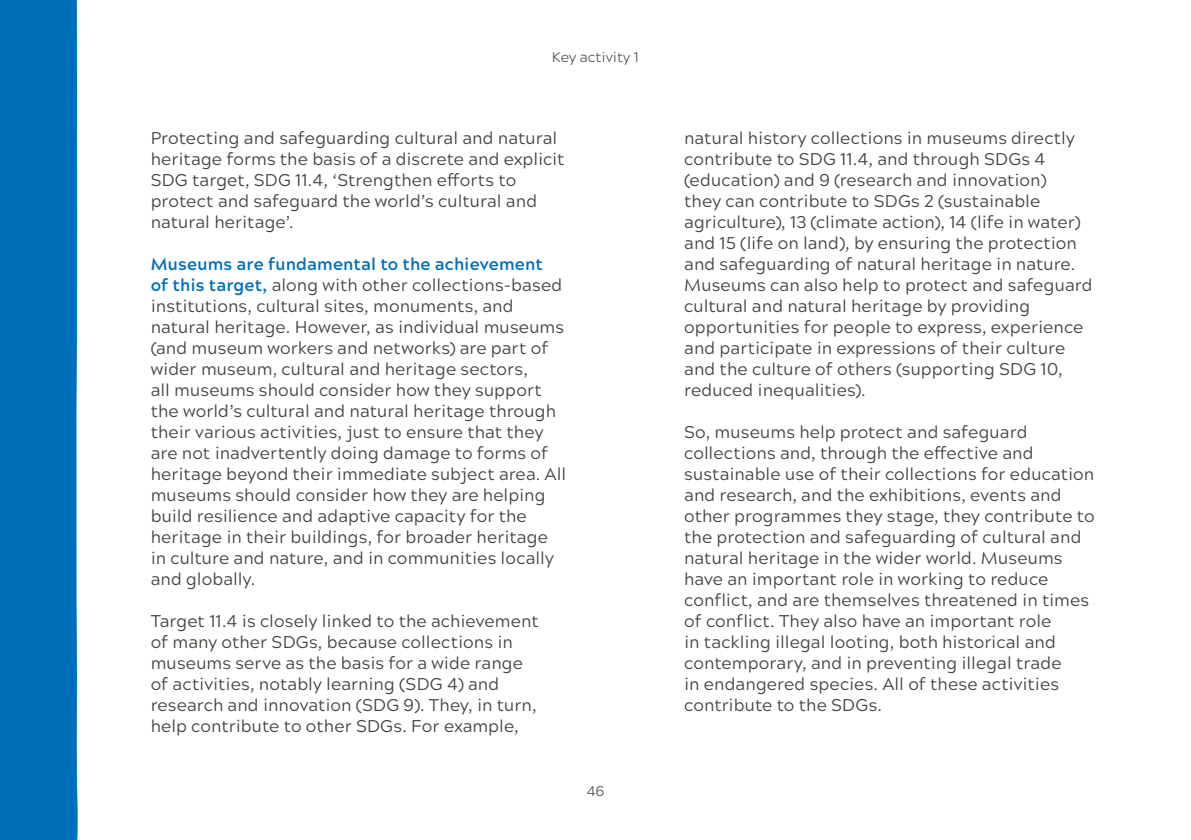
<style>
.page{position:relative;width:1191px;height:840px;background:#fff}
.page>*{position:absolute;margin:0;border:0;box-sizing:border-box;transform-origin:0 0}
.Body_copy___regular{font:17px/21px "Acherus Grotesque";letter-spacing:.005em;color:#41463e}
.Body_copy___regular-2{font:700 17px "Acherus Grotesque";letter-spacing:.01em;color:#006fba}
.t1{font:300 14px "Acherus Grotesque";color:#41463e}
.s1{font-weight:700;color:#006fba}
</style>
<div class="page">
<div style="left:0;top:0;width:78px;height:839px;background:#006fba"></div>
<p class="t1" style="left:552px;top:46px;width:89px">Key activity 1</p>
<p class="Body_copy___regular" style="left:151px;top:126px;width:415px">Protecting and safeguarding cultural and natural heritage forms the basis of a discrete and explicit SDG target, SDG 11.4, ‘Strengthen efforts to protect and safeguard the world’s cultural and natural heritage’.</p>
<p class="Body_copy___regular-2" style="left:151px;top:249px;width:394px">Museums are fundamental to the achievement</p>
<p class="Body_copy___regular" style="left:151px;top:273px;width:413px"><span class="s1">of this target,</span> along with other collections-based</p>
<p class="Body_copy___regular" style="left:151px;top:294px;width:364px">institutions, cultural sites, monuments, and</p>
<p class="Body_copy___regular" style="left:151px;top:315px;width:417px">natural heritage. However, as individual museums (and museum workers and networks) are part of wider museum, cultural and heritage sectors,<br>all museums should consider how they support the world’s cultural and natural heritage through their various activities, just to ensure that they are not inadvertently doing damage to forms of heritage beyond their immediate subject area. All museums should consider how they are helping build resilience and adaptive capacity for the heritage in their buildings, for broader heritage in culture and nature, and in communities locally and globally.</p>
<p class="Body_copy___regular" style="left:151px;top:609px;width:390px">Target 11.4 is closely linked to the achievement of many other SDGs, because collections in museums serve as the basis for a wide range of activities, notably learning (SDG 4) and research and innovation (SDG 9). They, in turn, help contribute to other SDGs. For example,</p>
<p class="t1" style="left:586px;top:778px;width:19px">46</p>
<p class="Body_copy___regular" style="left:684px;top:126px;width:398px">natural history collections in museums directly contribute to SDG 11.4, and through SDGs 4 (education) and 9 (research and innovation) they can contribute to SDGs 2 (sustainable agriculture), 13 (climate action), 14 (life in water) and 15 (life on land), by ensuring the protection and safeguarding of natural heritage in nature.</p>
<p class="Body_copy___regular" style="left:684px;top:273px;width:410px">Museums can also help to protect and safeguard cultural and natural heritage by providing opportunities for people to express, experience and participate in expressions of their culture and the culture of others (supporting SDG 10, reduced inequalities).</p>
<p class="Body_copy___regular" style="left:684px;top:420px;width:412px">So, museums help protect and safeguard collections and, through the effective and sustainable use of their collections for education and research, and the exhibitions, events and other programmes they stage, they contribute to the protection and safeguarding of cultural and natural heritage in the wider world. Museums have an important role in working to reduce conflict, and are themselves threatened in times of conflict. They also have an important role<br>in tackling illegal looting, both historical and contemporary, and in preventing illegal trade<br>in endangered species. All of these activities contribute to the SDGs.</p>
</div>
